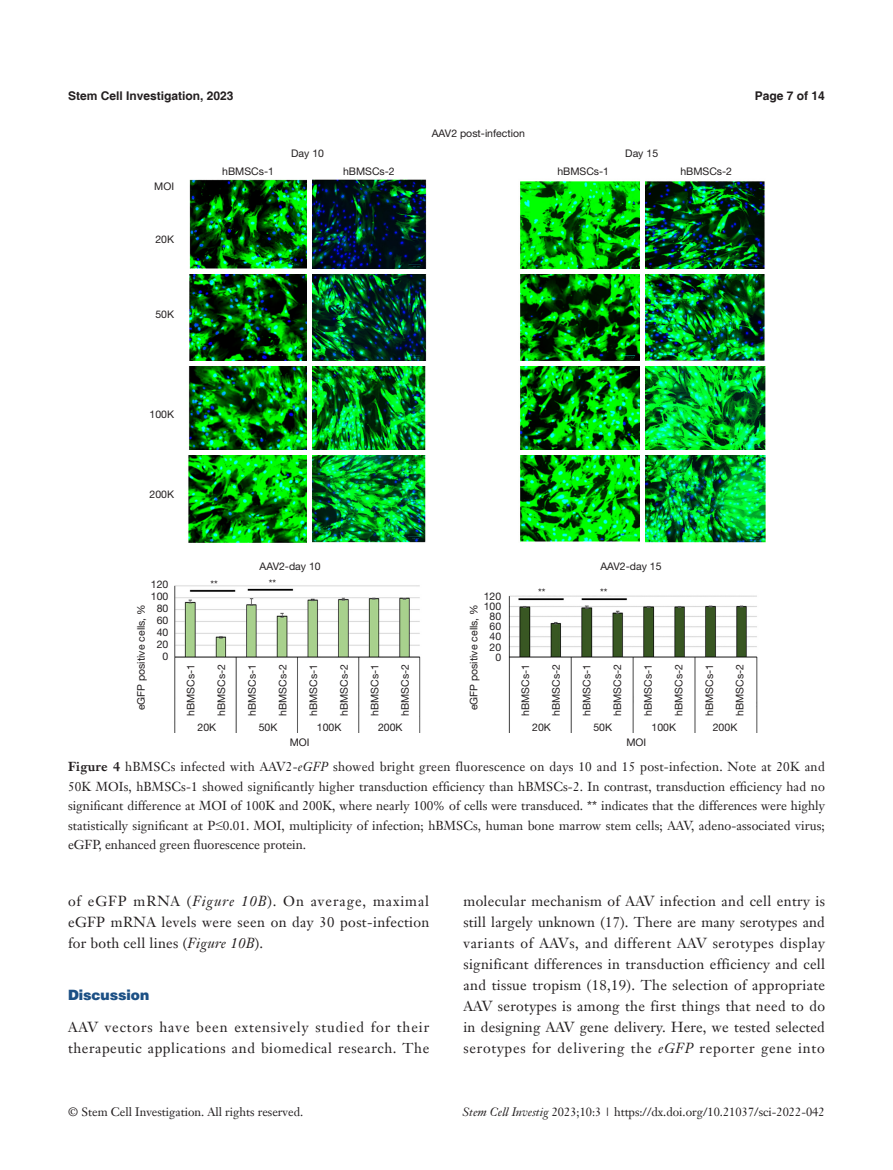
<style>
.page{position:relative;width:893px;height:1170px;background:#fff}
.page>*{position:absolute;margin:0;border:0;box-sizing:border-box;transform-origin:0 0}
.t1{font:14.25px/21px "Janson Text LT";letter-spacing:.04em;color:#231f20;text-align:justify}
.t2{font:900 14.25px "Helvetica";color:#1c5085}
.t3{font:12.75px/19.5px "Janson Text LT";color:#231f20;text-align:justify}
.t4{font:12px "Janson Text LT";color:#231f20}
.t5{font:700 12px "Helvetica";color:#231f20}
.t6{font:10.5px/12px "Helvetica Neue LT Pro";color:#231f20;text-align:right}
.s1{font-weight:700}
.s2{font-style:italic}
.s3{font-family:"Times New Roman"}
</style>
<div class="page">
<img style="left:174px;top:179px;width:591px;height:553px">
<div style="left:307px;top:178px;width:5px;height:366px;background:#fff"></div>
<hr style="left:640px;top:178px;width:4px;height:366px;background:#fff">
<hr style="left:179px;top:269px;width:586px;height:4px;background:#fff">
<hr style="left:179px;top:361px;width:586px;height:4px;background:#fff">
<hr style="left:179px;top:450px;width:586px;height:4px;background:#fff">
<p class="t5" style="left:68px;top:88px;width:167px">Stem Cell Investigation, 2023</p>
<p class="t5" style="left:755px;top:88px;width:72px">Page 7 of 14</p>
<p class="t6" style="left:432px;top:127px;width:95px">AAV2 post-infection</p>
<p class="t6" style="left:291px;top:147px;width:34px">Day 10</p>
<p class="t6" style="left:625px;top:147px;width:34px">Day 15</p>
<p class="t6" style="left:154px;top:180px;width:21px">MOI</p>
<p class="t6" style="left:155px;top:233px;width:20px">20K</p>
<p class="t6" style="left:155px;top:308px;width:20px">50K</p>
<p class="t6" style="left:150px;top:407px;width:26px">100K</p>
<p class="t6" style="left:150px;top:488px;width:26px">200K</p>
<p class="t6" style="left:222px;top:165px;width:53px">hBMSCs-1</p>
<p class="t6" style="left:343px;top:165px;width:53px">hBMSCs-2</p>
<p class="t6" style="left:557px;top:165px;width:53px">hBMSCs-1</p>
<p class="t6" style="left:680px;top:165px;width:53px">hBMSCs-2</p>
<p class="t6" style="left:260px;top:560px;width:63px">AAV2-day 10</p>
<p class="t6" style="left:600px;top:560px;width:63px">AAV2-day 15</p>
<p class="t6" style="left:211px;top:578px;width:9px">**</p>
<p class="t6" style="left:269px;top:577px;width:9px">**</p>
<p class="t6" style="left:151px;top:578px;width:19px">120<br>100<br>80<br>60<br>40<br>20<br>0</p>
<p class="t6" style="left:484px;top:591px;width:19px;line-height:10.1px">120<br>100<br>80<br>60<br>40<br>20<br>0</p>
<p class="t6" style="left:185px;top:715px;width:53px;rotate:-90deg">hBMSCs-1</p>
<p class="t6" style="left:215px;top:715px;width:53px;rotate:-90deg">hBMSCs-2</p>
<p class="t6" style="left:246px;top:715px;width:53px;rotate:-90deg">hBMSCs-1</p>
<p class="t6" style="left:276px;top:715px;width:53px;rotate:-90deg">hBMSCs-2</p>
<p class="t6" style="left:307px;top:715px;width:53px;rotate:-90deg">hBMSCs-1</p>
<p class="t6" style="left:338px;top:715px;width:53px;rotate:-90deg">hBMSCs-2</p>
<p class="t6" style="left:368px;top:715px;width:53px;rotate:-90deg">hBMSCs-1</p>
<p class="t6" style="left:399px;top:715px;width:53px;rotate:-90deg">hBMSCs-2</p>
<p class="t6" style="left:519px;top:715px;width:53px;rotate:-90deg">hBMSCs-1</p>
<p class="t6" style="left:550px;top:715px;width:53px;rotate:-90deg">hBMSCs-2</p>
<p class="t6" style="left:580px;top:715px;width:53px;rotate:-90deg">hBMSCs-1</p>
<p class="t6" style="left:611px;top:715px;width:53px;rotate:-90deg">hBMSCs-2</p>
<p class="t6" style="left:642px;top:715px;width:53px;rotate:-90deg">hBMSCs-1</p>
<p class="t6" style="left:672px;top:715px;width:53px;rotate:-90deg">hBMSCs-2</p>
<p class="t6" style="left:703px;top:715px;width:53px;rotate:-90deg">hBMSCs-1</p>
<p class="t6" style="left:734px;top:715px;width:53px;rotate:-90deg">hBMSCs-2</p>
<p class="t6" style="left:538px;top:586px;width:9px">**</p>
<p class="t6" style="left:600px;top:586px;width:9px">**</p>
<p class="t6" style="left:135px;top:710px;width:108px;rotate:-90deg">eGFP positive cells, %</p>
<p class="t6" style="left:467px;top:710px;width:108px;rotate:-90deg">eGFP positive cells, %</p>
<p class="t6" style="left:198px;top:721px;width:20px">20K</p>
<p class="t6" style="left:259px;top:721px;width:20px">50K</p>
<p class="t6" style="left:317px;top:721px;width:26px">100K</p>
<p class="t6" style="left:378px;top:721px;width:26px">200K</p>
<p class="t6" style="left:713px;top:721px;width:26px">200K</p>
<p class="t6" style="left:532px;top:721px;width:20px">20K</p>
<p class="t6" style="left:593px;top:721px;width:20px">50K</p>
<p class="t6" style="left:651px;top:721px;width:26px">100K</p>
<p class="t6" style="left:290px;top:736px;width:21px">MOI</p>
<p class="t6" style="left:626px;top:736px;width:21px">MOI</p>
<p class="t3" style="left:68px;top:757px;width:758px"><span class="s1">Figure 4</span> hBMSCs infected with AAV2-<span class="s2">eGFP</span> showed bright green fluorescence on days 10 and 15 post-infection. Note at 20K and 50K MOIs, hBMSCs-1 showed significantly higher transduction efficiency than hBMSCs-2. In contrast, transduction efficiency had no significant difference at MOI of 100K and 200K, where nearly 100% of cells were transduced. ** indicates that the differences were highly statistically significant at P<span class="s3">≤</span>0.01. MOI, multiplicity of infection; hBMSCs, human bone marrow stem cells; AAV, adeno-associated virus; eGFP, enhanced green fluorescence protein.</p>
<p class="t1" style="left:68px;top:890px;width:363px">of eGFP mRNA (<span class="s2">Figure 10B</span>). On average, maximal eGFP mRNA levels were seen on day 30 post-infection for both cell lines (<span class="s2">Figure 10B</span>).</p>
<p class="t2" style="left:68px;top:985px;width:83px">Discussion</p>
<p class="t1" style="left:68px;top:1016px;width:363px">AAV vectors have been extensively studied for their therapeutic applications and biomedical research. The</p>
<p class="t1" style="left:463px;top:890px;width:363px">molecular mechanism of AAV infection and cell entry is still largely unknown (17). There are many serotypes and variants of AAVs, and different AAV serotypes display significant differences in transduction efficiency and cell and tissue tropism (18,19). The selection of appropriate AAV serotypes is among the first things that need to do in designing AAV gene delivery. Here, we tested selected serotypes for delivering the <span class="s2">eGFP</span> reporter gene into</p>
<p class="t4" style="left:68px;top:1104px;width:236px">© Stem Cell Investigation. All rights reserved.</p>
<p class="t4" style="left:463px;top:1104px;width:364px"><span class="s2">Stem Cell Investig</span> 2023;10:3 | https://dx.doi.org/10.21037/sci-2022-042</p>
</div>
